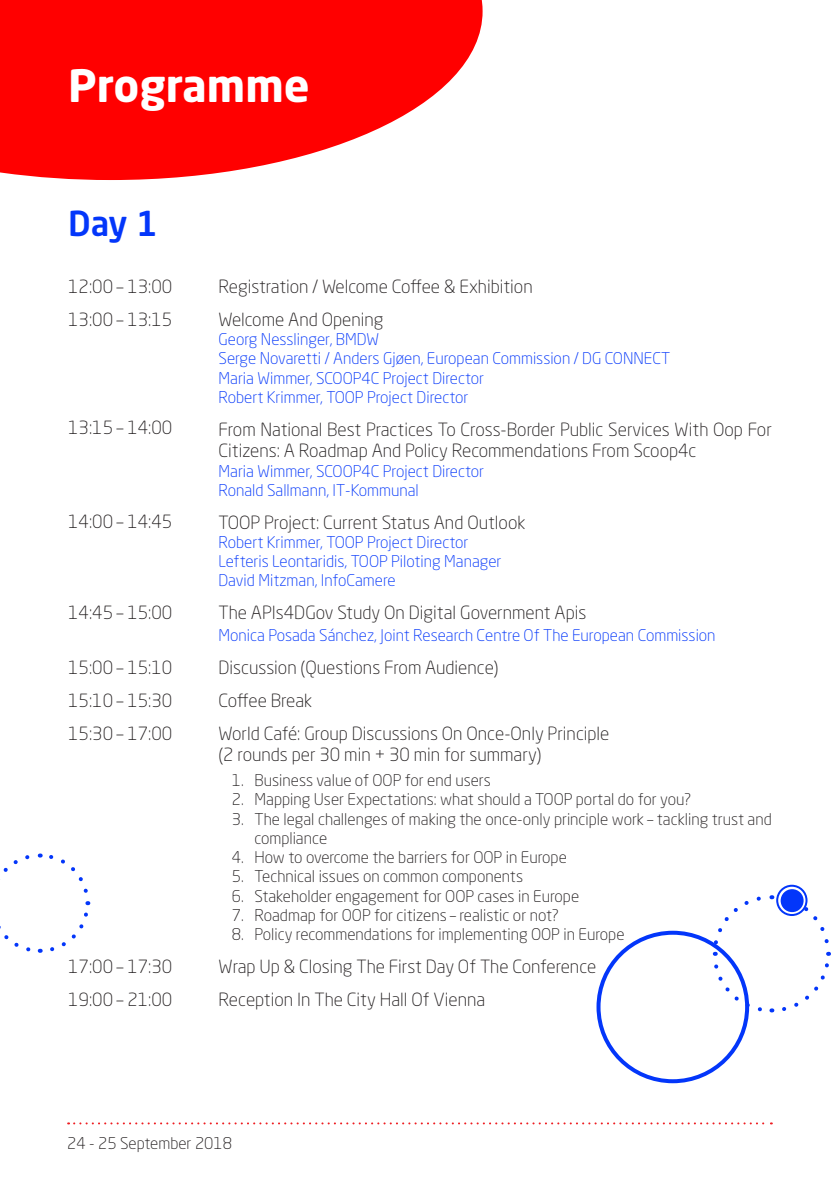
<style>
.page{position:relative;width:840px;height:1191px;background:#fff}
.page>*{position:absolute;margin:0;border:0;box-sizing:border-box;transform-origin:0 0}
.t1{font:700 44px "Neo Sans Std";color:#fff}
.t2{font:500 34px "Neo Sans Std";color:#0336fa}
.t3{font:300 18px/33px "Neo Sans Std";color:#231f20}
.t4{font:300 16px/19.2px "Neo Sans Std";color:#231f20}
.t5{font:300 16px/19.2px "Neo Sans Std";color:#0336fa}
</style>
<div class="page">
<svg style="left:68px;top:1122px;width:703px;height:2px"></svg>
<svg style="left:0;top:0;width:483px;height:180px;background:#ff2424"></svg>
<svg style="left:710px;top:894px;width:121px;height:120px"></svg>
<svg style="left:776px;top:885px;width:30px;height:30px"></svg>
<div style="left:775px;top:884px;width:32px;height:32px;border:2px solid #0336fa;border-radius:50%"></div>
<div style="left:781px;top:890px;width:21px;height:21px;background:#0336fa;border-radius:50%"></div>
<div style="left:780px;top:889px;width:23px;height:23px;border:2px solid #0336fa;border-radius:50%"></div>
<div style="left:596px;top:930px;width:152px;height:153px;border:4px solid #0336fa;border-radius:50%"></div>
<svg style="left:0;top:853px;width:91px;height:100px"></svg>
<h1 class="t1" style="left:68px;top:57px;width:243px">Programme</h1>
<h2 class="t2" style="left:68px;top:201px;width:91px">Day 1</h2>
<p class="t3" style="left:68px;top:270px;width:106px">12:00 – 13:00<br>13:00 – 13:15</p>
<p class="t3" style="left:68px;top:411px;width:106px">13:15 – 14:00</p>
<p class="t3" style="left:68px;top:505px;width:106px">14:00 – 14:45</p>
<p class="t3" style="left:68px;top:596px;width:106px">14:45 – 15:00</p>
<p class="t3" style="left:68px;top:650px;width:106px;text-align:justify">15:00 – 15:10<br>15:10 – 15:30<br>15:30 – 17:00</p>
<p class="t3" style="left:68px;top:949px;width:106px">17:00 – 17:30<br>19:00 – 21:00</p>
<p class="t3" style="left:218px;top:270px;width:315px">Registration / Welcome Coffee &amp; Exhibition<br>Welcome And Opening</p>
<p class="t5" style="left:218px;top:330px;width:453px">Georg Nesslinger, BMDW<br>Serge Novaretti / Anders Gjøen, European Commission / DG CONNECT Maria Wimmer, SCOOP4C Project Director<br>Robert Krimmer, TOOP Project Director</p>
<p class="t3" style="left:218px;top:418px;width:554px;line-height:21.6px">From National Best Practices To Cross-Border Public Services With Oop For<br>Citizens: A Roadmap And Policy Recommendations From Scoop4c</p>
<p class="t5" style="left:218px;top:461px;width:267px">Maria Wimmer, SCOOP4C Project Director<br>Ronald Sallmann, IT-Kommunal</p>
<p class="t3" style="left:218px;top:505px;width:308px">TOOP Project: Current Status And Outlook</p>
<p class="t5" style="left:218px;top:532px;width:284px">Robert Krimmer, TOOP Project Director<br>Lefteris Leontaridis, TOOP Piloting Manager<br>David Mitzman, InfoCamere</p>
<p class="t3" style="left:218px;top:596px;width:369px">The APIs4DGov Study On Digital Government Apis</p>
<p class="t5" style="left:218px;top:625px;width:498px">Monica Posada Sánchez, Joint Research Centre Of The European Commission</p>
<p class="t3" style="left:218px;top:650px;width:392px">Discussion (Questions From Audience)<br>Coffee Break<br>World Café: Group Discussions On Once-Only Principle</p>
<p class="t3" style="left:218px;top:738px;width:324px">(2 rounds per 30 min + 30 min for summary)</p>
<p class="t4" style="left:232px;top:770px;width:260px">1. Business value of OOP for end users</p>
<p class="t4" style="left:232px;top:790px;width:460px">2. Mapping User Expectations: what should a TOOP portal do for you?</p>
<p class="t4" style="left:254px;top:809px;width:518px;text-indent:-23px">3. The legal challenges of making the once-only principle work – tackling trust and compliance</p>
<p class="t4" style="left:232px;top:847px;width:336px">4. How to overcome the barriers for OOP in Europe</p>
<p class="t4" style="left:232px;top:866px;width:292px">5. Technical issues on common components</p>
<p class="t4" style="left:232px;top:886px;width:348px">6. Stakeholder engagement for OOP cases in Europe</p>
<p class="t4" style="left:232px;top:905px;width:328px">7. Roadmap for OOP for citizens – realistic or not?</p>
<p class="t4" style="left:232px;top:924px;width:394px">8. Policy recommendations for implementing OOP in Europe</p>
<p class="t3" style="left:218px;top:949px;width:379px">Wrap Up &amp; Closing The First Day Of The Conference<br>Reception In The City Hall Of Vienna</p>
<p class="t4" style="left:67px;top:1133px;width:166px">24 - 25 September 2018</p>
</div>
